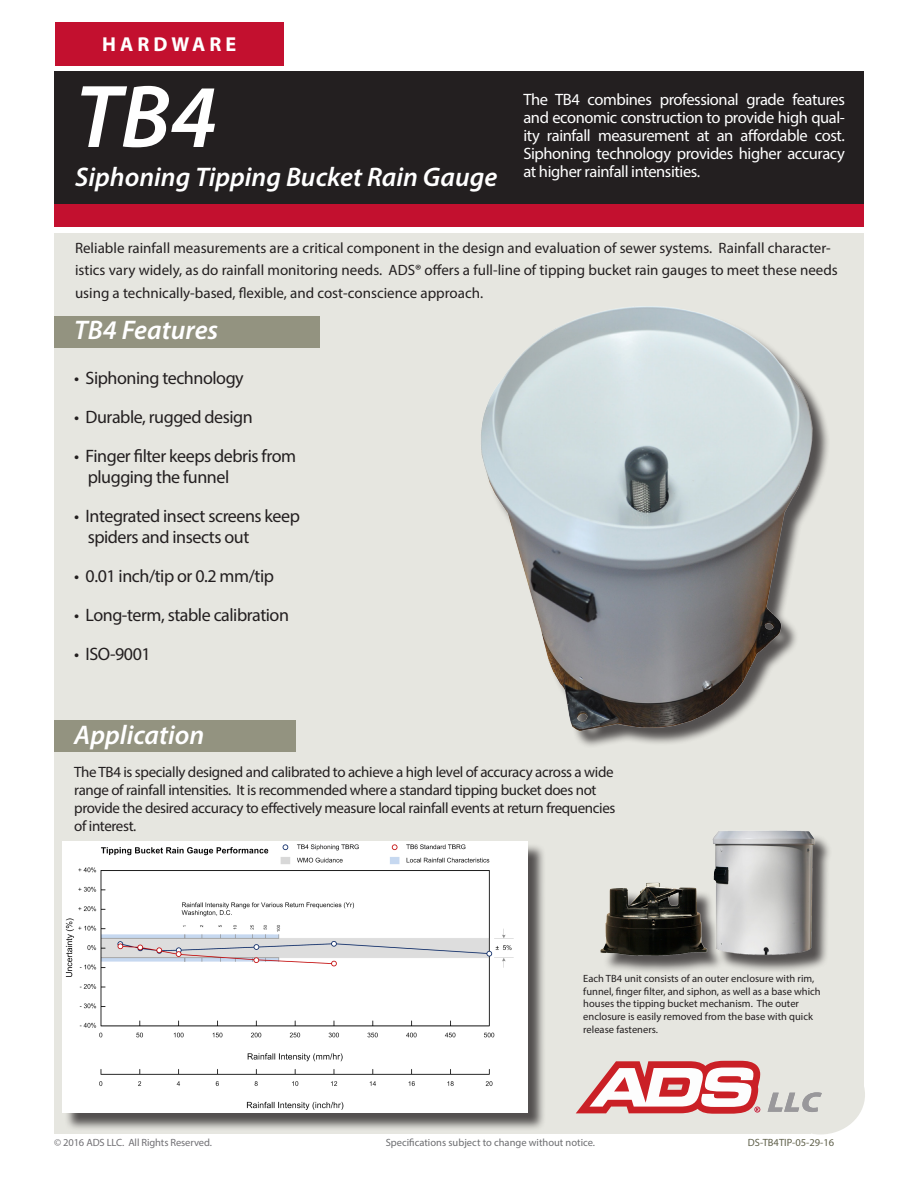
<style>
.page{position:relative;width:918px;height:1188px;background:#fff}
.page>*{position:absolute;margin:0;border:0;box-sizing:border-box;transform-origin:0 0}
.t1{font:italic 600 90px "Myriad Pro";color:#fff}
.t2{font:italic 600 27px "Myriad Pro";color:#fff}
.t3{font:700 20.25px "Myriad Pro";letter-spacing:.2em;color:#fff}
.t4{font:18px/21px "Myriad Pro";letter-spacing:-.025em;color:#231f20}
.t5{font:16.5px/18px "Myriad Pro";letter-spacing:-.025em;color:#fff;text-align:justify}
.t6{font:15px/22.5px "Myriad Pro";letter-spacing:-.005em;color:#231f20}
.t7{font:15px/18px "Myriad Pro";letter-spacing:-.025em;color:#231f20}
.t8{font:10.5px/12.6px "Myriad Pro";color:#231f20}
.t9{font:10.5px "Myriad Pro";color:#6c6d70}
.t10{font:10.5px "Myriad Pro";letter-spacing:-.01em;color:#717074}
.t11{font:10.5px "Myriad Pro";color:#60614b}
</style>
<div class="page">
<div style="left:54px;top:233px;width:810px;height:864px;background:#e6e6e0"></div>
<div style="left:54px;top:295px;width:757px;height:839px;background:#e6e6e0"></div>
<div style="left:776px;top:1055px;width:89px;height:79px;background:#e6e6e0;border-radius:50%"></div>
<div style="left:55px;top:22px;width:229px;height:44px;background:#c3102f"></div>
<div style="left:54px;top:71px;width:810px;height:143px;background:#231f20"></div>
<div style="left:54px;top:204px;width:810px;height:23px;background:#c3102f"></div>
<div style="left:54px;top:316px;width:266px;height:32px;background:#939380"></div>
<div style="left:54px;top:721px;width:241px;height:31px;background:#939380"></div>
<img style="left:600px;top:830px;width:230px;height:142px">
<img style="left:481px;top:306px;width:347px;height:440px">
<div style="left:64px;top:844px;width:483px;height:287px;background:#231f20;opacity:.75"></div>
<img style="left:62px;top:841px;width:466px;height:272px">
<svg style="left:768px;top:1092px;width:54px;height:20px"></svg>
<svg style="left:576px;top:1061px;width:184px;height:53px"></svg>
<p class="t3" style="left:102px;top:31px;width:136px">HARDWARE</p>
<p class="t1" style="left:75px;top:60px;width:143px">TB4</p>
<p class="t2" style="left:75px;top:160px;width:424px">Siphoning Tipping Bucket Rain Gauge</p>
<p class="t5" style="left:523px;top:90px;width:323px">The TB4 combines professional grade features and economic construction to provide high qual&shy;ity rainfall measurement at an affordable cost.<br>Siphoning technology provides higher accuracy at higher rainfall intensities.</p>
<p class="t6" style="left:75px;top:236px;width:764px">Reliable rainfall measurements are a critical component in the design and evaluation of sewer systems. Rainfall character&shy;istics vary widely, as do rainfall monitoring needs. ADS® offers a full-line of tipping bucket rain gauges to meet these needs using a technically-based, flexible, and cost-conscience approach.</p>
<p class="t2" style="left:74px;top:312px;width:146px">TB4 Features</p>
<p class="t4" style="left:74px;top:367px;width:171px">• Siphoning technology</p>
<p class="t4" style="left:74px;top:406px;width:180px">• Durable, rugged design</p>
<p class="t4" style="left:88px;top:445px;width:210px;text-indent:-13px">• Finger filter keeps debris from plugging the funnel</p>
<p class="t4" style="left:88px;top:505px;width:214px;text-indent:-13px">• Integrated insect screens keep spiders and insects out</p>
<p class="t4" style="left:74px;top:565px;width:201px">• 0.01 inch/tip or 0.2 mm/tip</p>
<p class="t4" style="left:74px;top:604px;width:216px">• Long-term, stable calibration</p>
<p class="t4" style="left:74px;top:643px;width:78px">• ISO-9001</p>
<p class="t2" style="left:74px;top:718px;width:132px">Application</p>
<p class="t7" style="left:74px;top:763px;width:543px">The TB4 is specially designed and calibrated to achieve a high level of accuracy across a wide range of rainfall intensities. It is recommended where a standard tipping bucket does not provide the desired accuracy to effectively measure local rainfall events at return frequencies of interest.</p>
<p class="t8" style="left:583px;top:972px;width:239px">Each TB4 unit consists of an outer enclosure with rim, funnel, finger filter, and siphon, as well as a base which houses the tipping bucket mechanism. The outer enclosure is easily removed from the base with quick release fasteners.</p>
<p class="t10" style="left:54px;top:1136px;width:159px">© 2016 ADS LLC. All Rights Reserved.</p>
<p class="t9" style="left:386px;top:1136px;width:211px">Specifications subject to change without notice.</p>
<p class="t11" style="left:748px;top:1136px;width:88px">DS-TB4TIP-05-29-16</p>
</div>
